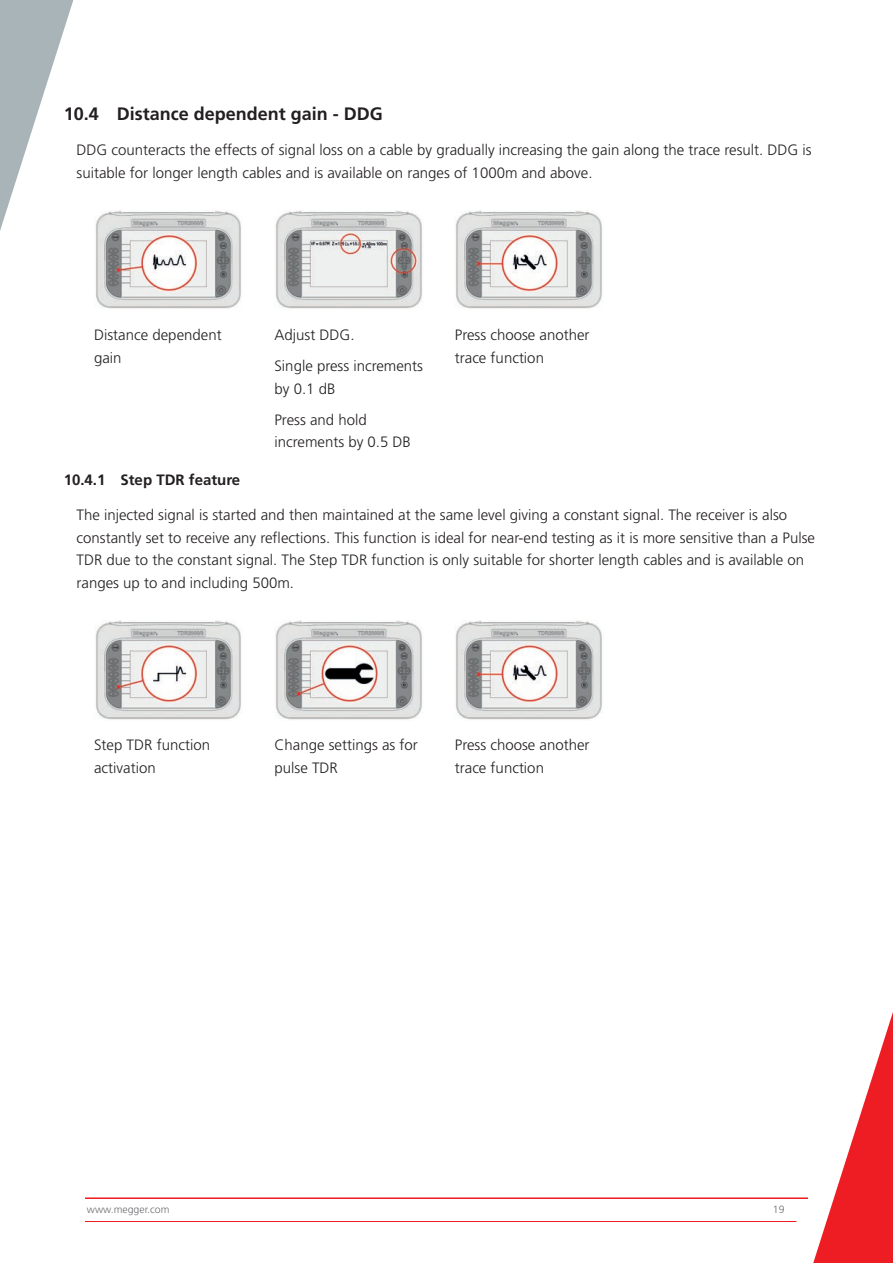
<style>
.page{position:relative;width:893px;height:1263px;background:#fff}
.page>*{position:absolute;margin:0;border:0;box-sizing:border-box;transform-origin:0 0}
.t1{font:700 18px "Frutiger LT Pro";color:#231f20}
.t2{font:300 15px/22.5px "Frutiger LT Pro";color:#231f20}
.t3{font:700 15px "Frutiger LT Pro";color:#231f20}
.t4{font:300 10.5px "Frutiger LT Pro";color:#6c6d70}
</style>
<div class="page">
<img style="left:95px;top:210px;width:146px;height:99px">
<img style="left:275px;top:210px;width:148px;height:99px">
<img style="left:455px;top:210px;width:147px;height:99px">
<img style="left:95px;top:620px;width:146px;height:100px">
<img style="left:275px;top:620px;width:147px;height:100px">
<img style="left:455px;top:620px;width:147px;height:100px">
<svg style="left:0;top:0;width:74px;height:231px"></svg>
<svg style="left:813px;top:1012px;width:80px;height:251px"></svg>
<hr style="left:85px;top:1198px;width:723px;height:1px;background:#ee1d23">
<hr style="left:85px;top:1221px;width:711px;height:1px;background:#ee1d23">
<p class="t1" style="left:64px;top:103px;width:321px">10.4 Distance dependent gain - DDG</p>
<p class="t2" style="left:77px;top:139px;width:737px">DDG counteracts the effects of signal loss on a cable by gradually increasing the gain along the trace result. DDG is suitable for longer length cables and is available on ranges of 1000m and above.</p>
<p class="t2" style="left:94px;top:324px;width:129px">Distance dependent gain</p>
<p class="t2" style="left:274px;top:319px;width:150px;line-height:31px">Adjust DDG.<br>Single press increments</p>
<p class="t2" style="left:274px;top:373px;width:94px;line-height:31px">by 0.1 dB<br>Press and hold</p>
<p class="t2" style="left:274px;top:431px;width:138px">increments by 0.5 DB</p>
<p class="t2" style="left:455px;top:324px;width:136px">Press choose another trace function</p>
<p class="t3" style="left:64px;top:471px;width:178px">10.4.1 Step TDR feature</p>
<p class="t2" style="left:77px;top:504px;width:740px">The injected signal is started and then maintained at the same level giving a constant signal. The receiver is also constantly set to receive any reflections. This function is ideal for near-end testing as it is more sensitive than a Pulse TDR due to the constant signal. The Step TDR function is only suitable for shorter length cables and is available on ranges up to and including 500m.</p>
<p class="t2" style="left:94px;top:734px;width:117px">Step TDR function activation</p>
<p class="t2" style="left:274px;top:734px;width:145px">Change settings as for pulse TDR</p>
<p class="t2" style="left:455px;top:734px;width:136px">Press choose another trace function</p>
<p class="t4" style="left:87px;top:1203px;width:84px">www.megger.com</p>
<p class="t4" style="left:773px;top:1203px;width:13px">19</p>
</div>
